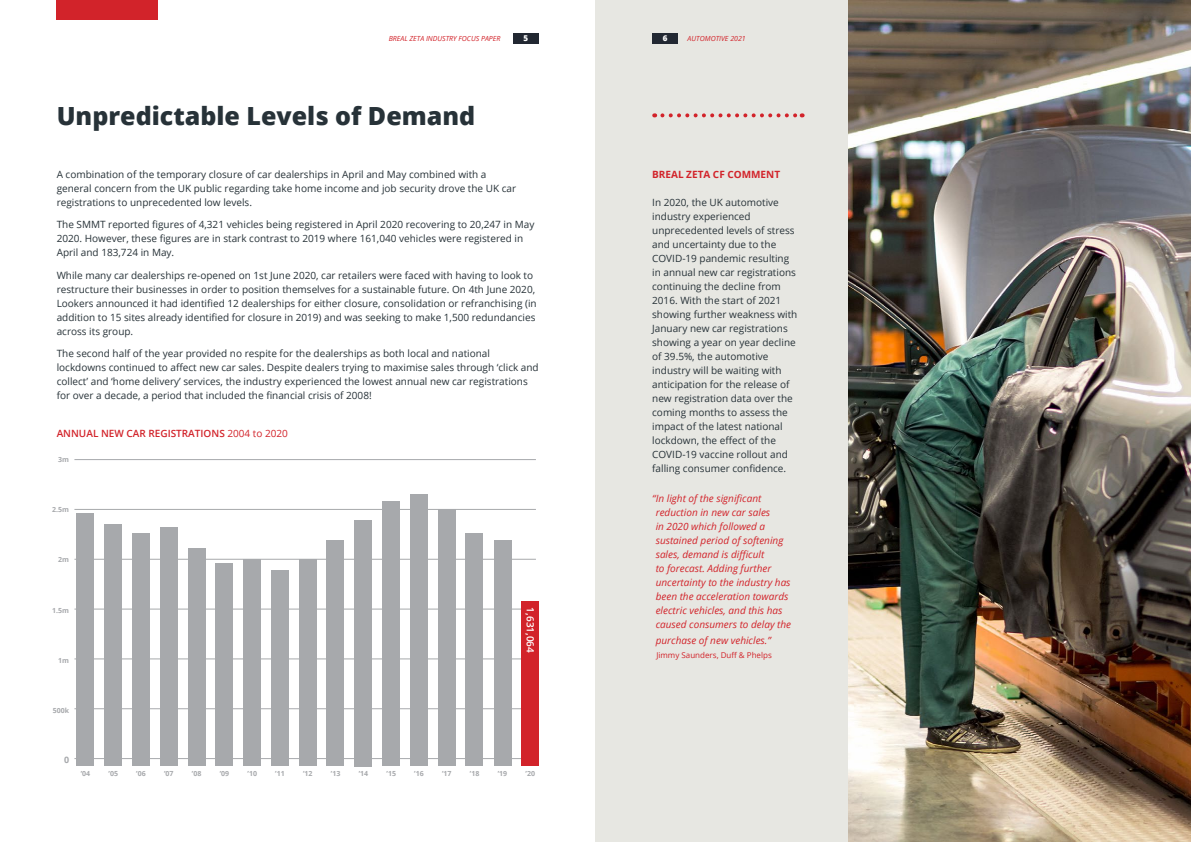
<style>
.page{position:relative;width:1191px;height:842px;background:#fff}
.page>*{position:absolute;margin:0;border:0;box-sizing:border-box;transform-origin:0 0}
.t1{font:800 25px "Open Sans";color:#273238}
.t2{font:10px/14px "Open Sans";color:#273238}
.t3{font:italic 10px/14px "Open Sans";color:#d2232a}
.t4{font:600 10px "Open Sans";color:#d2232a}
.t5{font:700 10px "Open Sans";color:#d2232a}
.t6{font:600 10px "Open Sans";color:#fff}
.t7{font:700 8.9px "Open Sans";color:#a7a9ac}
.t8{font:8px "Open Sans";color:#d2232a}
.t9{font:800 8px "Open Sans";color:#fff}
.t10{font:700 7px "Open Sans";color:#a7a9ac}
.t11{font:italic 7px "Open Sans";color:#d2232a}
.s1{font-weight:400}
</style>
<div class="page">
<div style="left:57px;top:0;width:101px;height:20px;background:#d2232a"></div>
<hr style="left:74px;top:459px;width:462px;height:1px;background:#a7a9ac">
<hr style="left:74px;top:559px;width:462px;height:1px;background:#a7a9ac">
<hr style="left:74px;top:509px;width:462px;height:1px;background:#a7a9ac">
<hr style="left:74px;top:609px;width:462px;height:1px;background:#a7a9ac">
<hr style="left:74px;top:659px;width:462px;height:1px;background:#a7a9ac">
<hr style="left:74px;top:708px;width:462px;height:1px;background:#a7a9ac">
<hr style="left:74px;top:758px;width:462px;height:1px;background:#a7a9ac">
<img style="left:848px;top:0;width:343px;height:842px">
<div style="left:595px;top:0;width:253px;height:842px;background:#e7e7e2"></div>
<div style="left:77px;top:513px;width:17px;height:253px;background:#a7a9ac"></div>
<div style="left:105px;top:524px;width:17px;height:242px;background:#a7a9ac"></div>
<div style="left:133px;top:534px;width:17px;height:232px;background:#a7a9ac"></div>
<div style="left:160px;top:527px;width:18px;height:239px;background:#a7a9ac"></div>
<div style="left:188px;top:549px;width:18px;height:217px;background:#a7a9ac"></div>
<div style="left:215px;top:564px;width:18px;height:202px;background:#a7a9ac"></div>
<div style="left:243px;top:559px;width:18px;height:207px;background:#a7a9ac"></div>
<div style="left:271px;top:570px;width:17px;height:196px;background:#a7a9ac"></div>
<div style="left:299px;top:559px;width:17px;height:207px;background:#a7a9ac"></div>
<div style="left:327px;top:541px;width:17px;height:225px;background:#a7a9ac"></div>
<div style="left:354px;top:520px;width:18px;height:246px;background:#a7a9ac"></div>
<div style="left:382px;top:502px;width:18px;height:264px;background:#a7a9ac"></div>
<div style="left:410px;top:495px;width:17px;height:271px;background:#a7a9ac"></div>
<div style="left:438px;top:509px;width:18px;height:257px;background:#a7a9ac"></div>
<div style="left:466px;top:534px;width:17px;height:232px;background:#a7a9ac"></div>
<div style="left:494px;top:541px;width:17px;height:225px;background:#a7a9ac"></div>
<div style="left:521px;top:602px;width:18px;height:164px;background:#d2232a"></div>
<svg style="left:662px;top:113px;width:140px;height:4px"></svg>
<div style="left:513px;top:34px;width:26px;height:10px;background:#222832"></div>
<div style="left:652px;top:34px;width:26px;height:10px;background:#222832"></div>
<p class="t11" style="left:389px;top:33px;width:113px">BREAL ZETA INDUSTRY FOCUS PAPER</p>
<p class="t9" style="left:523px;top:32px;width:6px">5</p>
<p class="t9" style="left:663px;top:32px;width:6px">6</p>
<p class="t11" style="left:687px;top:33px;width:60px">AUTOMOTIVE 2021</p>
<h1 class="t1" style="left:57px;top:97px;width:420px">Unpredictable Levels of Demand</h1>
<p class="t2" style="left:57px;top:167px;width:461px">A combination of the temporary closure of car dealerships in April and May combined with a general concern from the UK public regarding take home income and job security drove the UK car registrations to unprecedented low levels.</p>
<p class="t2" style="left:57px;top:217px;width:479px">The SMMT reported figures of 4,321 vehicles being registered in April 2020 recovering to 20,247 in May<br>2020. However, these figures are in stark contrast to 2019 where 161,040 vehicles were registered in<br>April and 183,724 in May.</p>
<p class="t2" style="left:57px;top:268px;width:481px">While many car dealerships re-opened on 1st June 2020, car retailers were faced with having to look to restructure their businesses in order to position themselves for a sustainable future. On 4th June 2020, Lookers announced it had identified 12 dealerships for either closure, consolidation or refranchising (in addition to 15 sites already identified for closure in 2019) and was seeking to make 1,500 redundancies across its group.</p>
<p class="t2" style="left:57px;top:346px;width:483px">The second half of the year provided no respite for the dealerships as both local and national lockdowns continued to affect new car sales. Despite dealers trying to maximise sales through ‘click and collect’ and ‘home delivery’ services, the industry experienced the lowest annual new car registrations for over a decade, a period that included the financial crisis of 2008!</p>
<p class="t4" style="left:57px;top:427px;width:233px">ANNUAL NEW CAR REGISTRATIONS <span class="s1">2004 to 2020</span></p>
<p class="t10" style="left:58px;top:454px;width:12px">3m</p>
<p class="t10" style="left:52px;top:505px;width:18px">2.5m</p>
<p class="t10" style="left:58px;top:555px;width:12px">2m</p>
<p class="t10" style="left:52px;top:605px;width:18px">1.5m</p>
<p class="t10" style="left:58px;top:656px;width:12px">1m</p>
<p class="t6" style="left:537px;top:607px;width:47px;rotate:90deg">1,631,064</p>
<p class="t10" style="left:53px;top:706px;width:18px">500k</p>
<p class="t7" style="left:64px;top:754px;width:7px">0</p>
<p class="t10" style="left:81px;top:769px;width:11px">’04</p>
<p class="t10" style="left:108px;top:769px;width:11px">’05</p>
<p class="t10" style="left:136px;top:769px;width:11px">’06</p>
<p class="t10" style="left:164px;top:769px;width:11px">’07</p>
<p class="t10" style="left:192px;top:769px;width:11px">’08</p>
<p class="t10" style="left:220px;top:769px;width:11px">’09</p>
<p class="t10" style="left:247px;top:769px;width:11px">’10</p>
<p class="t10" style="left:275px;top:769px;width:11px">’11</p>
<p class="t10" style="left:303px;top:769px;width:11px">’12</p>
<p class="t10" style="left:331px;top:769px;width:11px">’13</p>
<p class="t10" style="left:359px;top:769px;width:11px">’14</p>
<p class="t10" style="left:386px;top:769px;width:11px">’15</p>
<p class="t10" style="left:414px;top:769px;width:11px">’16</p>
<p class="t10" style="left:442px;top:769px;width:11px">’17</p>
<p class="t10" style="left:470px;top:769px;width:11px">’18</p>
<p class="t10" style="left:498px;top:769px;width:11px">’19</p>
<p class="t10" style="left:525px;top:769px;width:11px">’20</p>
<p class="t5" style="left:652px;top:167px;width:129px">BREAL ZETA CF COMMENT</p>
<p class="t2" style="left:652px;top:195px;width:147px">In 2020, the UK automotive industry experienced unprecedented levels of stress and uncertainty due to the<br>COVID-19 pandemic resulting in annual new car registrations continuing the decline from<br>2016. With the start of 2021 showing further weakness with<br>January new car registrations showing a year on year decline of 39.5%, the automotive industry will be waiting with anticipation for the release of new registration data over the coming months to assess the impact of the latest national lockdown, the effect of the<br>COVID-19 vaccine rollout and falling consumer confidence.</p>
<p class="t3" style="left:655px;top:491px;width:137px;text-indent:-4px">“In light of the significant reduction in new car sales<br>in 2020 which followed a sustained period of softening sales, demand is difficult<br>to forecast. Adding further uncertainty to the industry has been the acceleration towards electric vehicles, and this has caused consumers to delay the</p>
<p class="t3" style="left:655px;top:633px;width:117px">purchase of new vehicles.”</p>
<p class="t8" style="left:656px;top:649px;width:117px">Jimmy Saunders, Duff &amp; Phelps</p>
</div>
